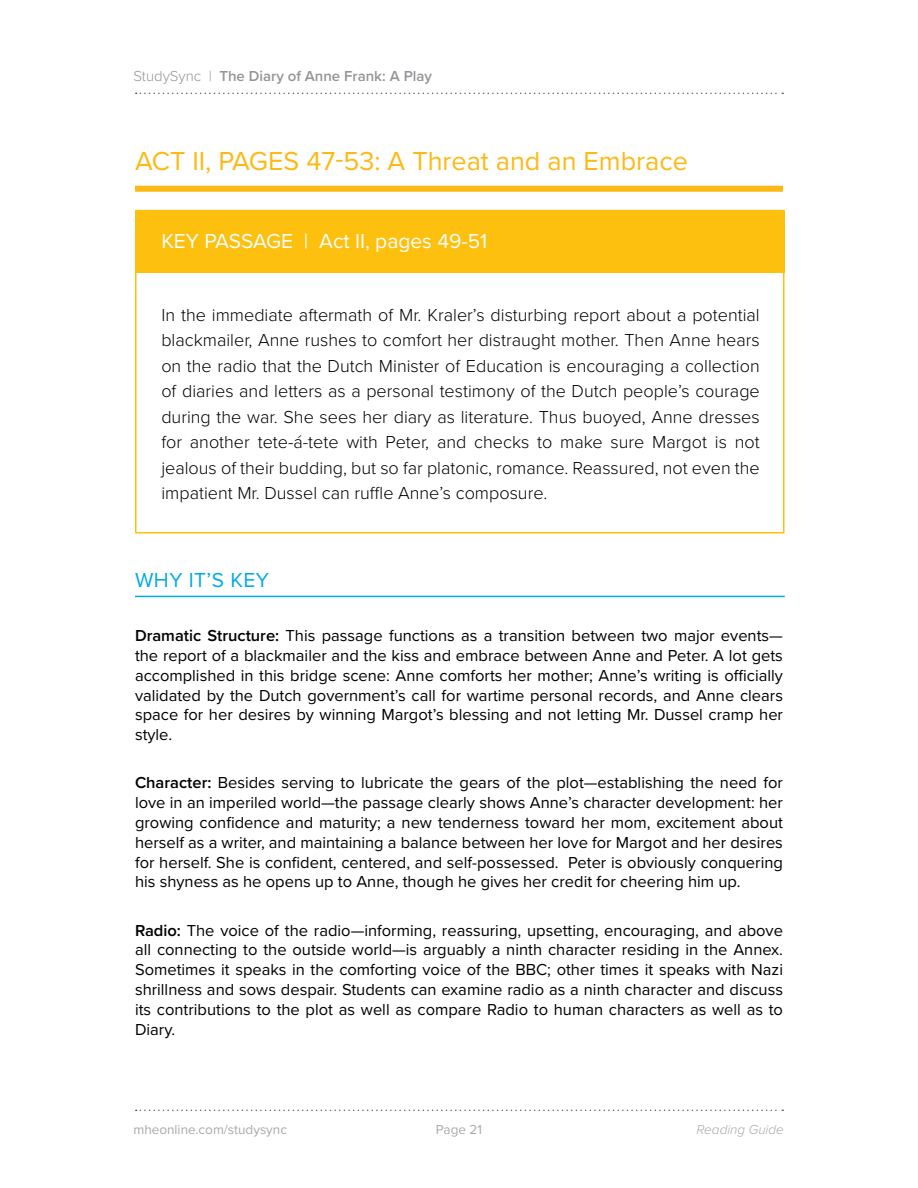
<style>
.page{position:relative;width:918px;height:1188px;background:#fff}
.page>*{position:absolute;margin:0;border:0;box-sizing:border-box;transform-origin:0 0}
.t1{font:27px "Proxima Nova";color:#fdb913}
.t2{font:21px "Proxima Nova";color:#fff}
.t3{font:21px "Proxima Nova";letter-spacing:.02em;color:#00abe6}
.t4{font:300 18px/25.5px "Proxima Nova";color:#000;text-align:justify}
.t5{font:16.5px/19.8px "Proxima Nova";color:#000;text-align:justify}
.t6{font:600 15px "Proxima Nova";color:#939598}
.t7{font:13.5px "Proxima Nova";color:#a7a9ac}
.t8{font:italic 300 13.5px "Proxima Nova";color:#a7a9ac}
.s1{font-weight:300}
.s2{font-weight:600}
</style>
<div class="page">
<svg style="left:136px;top:1110px;width:647px;height:1px"></svg>
<svg style="left:136px;top:93px;width:647px;height:1px"></svg>
<div style="left:135px;top:186px;width:648px;height:6px;background:#fdb913"></div>
<div style="left:135px;top:210px;width:649px;height:63px;background:#fec00f"></div>
<div style="left:135px;top:210px;width:649px;height:324px;border:2px solid #fec00f"></div>
<hr style="left:135px;top:596px;width:650px;height:1px;background:#00abe6">
<p class="t6" style="left:134px;top:65px;width:300px"><span class="s1">StudySync |</span> The Diary of Anne Frank: A Play</p>
<h1 class="t1" style="left:135px;top:141px;width:554px">ACT II, PAGES 47-53: A Threat and an Embrace</h1>
<p class="t2" style="left:161px;top:226px;width:328px">KEY PASSAGE | Act II, pages 49-51</p>
<p class="t4" style="left:161px;top:301px;width:600px">In the immediate aftermath of Mr. Kraler’s disturbing report about a potential blackmailer, Anne rushes to comfort her distraught mother. Then Anne hears on the radio that the Dutch Minister of Education is encouraging a collection of diaries and letters as a personal testimony of the Dutch people’s courage during the war. She sees her diary as literature. Thus buoyed, Anne dresses for another tete-á-tete with Peter, and checks to make sure Margot is not jealous of their budding‚ but so far platonic, romance. Reassured, not even the impatient Mr. Dussel can ruffle Anne’s composure.</p>
<p class="t3" style="left:135px;top:565px;width:135px">WHY IT’S KEY</p>
<p class="t5" style="left:135px;top:625px;width:650px"><span class="s2">Dramatic Structure:</span> This passage functions as a transition between two major events— the report of a blackmailer and the kiss and embrace between Anne and Peter. A lot gets accomplished in this bridge scene: Anne comforts her mother; Anne’s writing is officially validated by the Dutch government’s call for wartime personal records, and Anne clears space for her desires by winning Margot’s blessing and not letting Mr. Dussel cramp her style.</p>
<p class="t5" style="left:135px;top:772px;width:650px"><span class="s2">Character:</span> Besides serving to lubricate the gears of the plot—establishing the need for love in an imperiled world—the passage clearly shows Anne’s character development: her growing confidence and maturity; a new tenderness toward her mom, excitement about herself as a writer, and maintaining a balance between her love for Margot and her desires for herself. She is confident, centered, and self-possessed. Peter is obviously conquering his shyness as he opens up to Anne, though he gives her credit for cheering him up.</p>
<p class="t5" style="left:135px;top:919px;width:650px"><span class="s2">Radio:</span> The voice of the radio—informing, reassuring, upsetting, encouraging, and above all connecting to the outside world—is arguably a ninth character residing in the Annex.<br>Sometimes it speaks in the comforting voice of the BBC; other times it speaks with Nazi shrillness and sows despair. Students can examine radio as a ninth character and discuss its contributions to the plot as well as compare Radio to human characters as well as to Diary.</p>
<p class="t7" style="left:134px;top:1120px;width:155px">mheonline.com/studysync</p>
<p class="t7" style="left:436px;top:1119px;width:48px">Page 21</p>
<p class="t8" style="left:697px;top:1120px;width:89px">Reading Guide</p>
</div>
